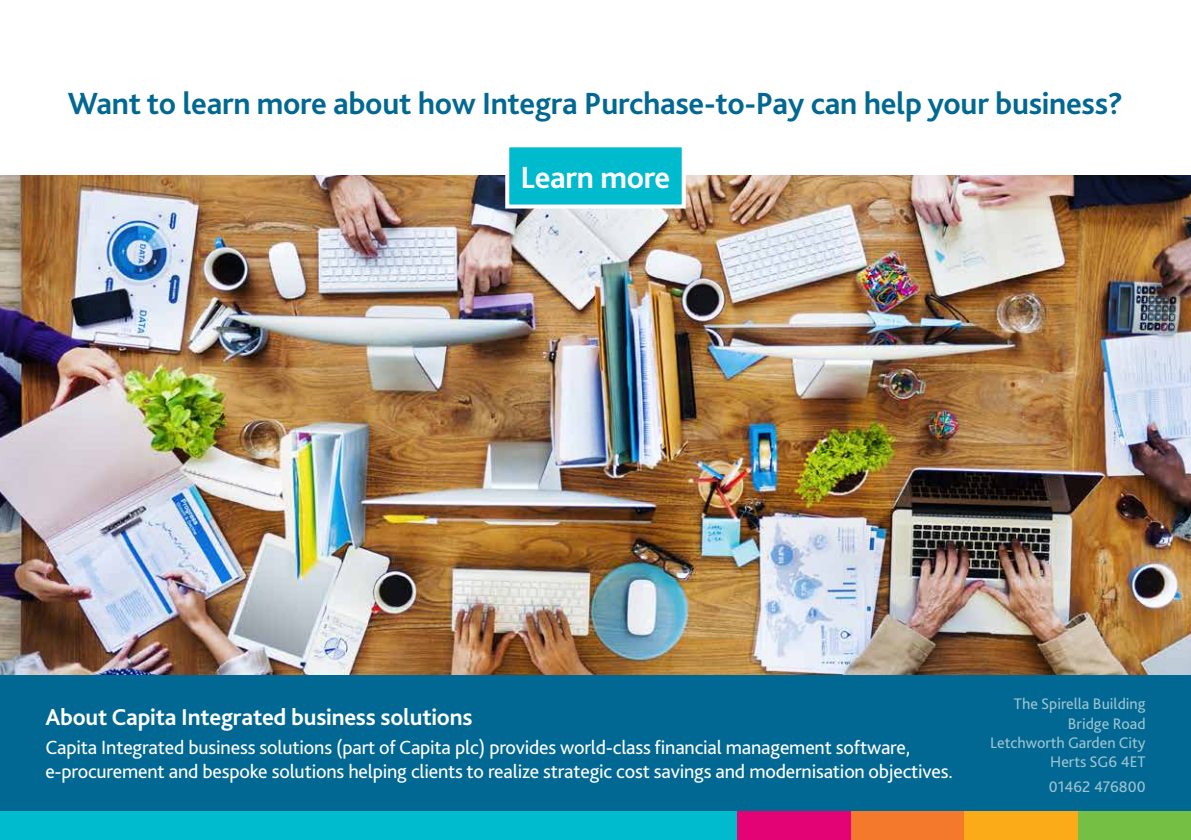
<style>
.page{position:relative;width:1191px;height:840px;background:#fff}
.page>*{position:absolute;margin:0;border:0;box-sizing:border-box;transform-origin:0 0}
.t1{font:700 32px "Bliss 2";letter-spacing:-.01em;color:#006892}
.t2{font:700 32px "Bliss 2";letter-spacing:-.01em;color:#fff}
.t3{font:700 24px "Bliss 2";letter-spacing:-.01em;color:#fff}
.t4{font:20px/24px "Bliss 2";letter-spacing:-.01em;color:#fff}
.t5{font:16px/19.2px "Bliss 2";color:#9fc4d1;text-align:right}
</style>
<div class="page">
<img style="left:0;top:176px;width:1191px;height:499px">
<div style="left:0;top:675px;width:1191px;height:164px;background:#006892"></div>
<div style="left:0;top:811px;width:737px;height:28px;background:#00bbce"></div>
<div style="left:1077px;top:811px;width:114px;height:28px;background:#75c044"></div>
<div style="left:964px;top:811px;width:113px;height:28px;background:#fbab18"></div>
<div style="left:850px;top:811px;width:114px;height:28px;background:#f4792d"></div>
<div style="left:737px;top:811px;width:113px;height:28px;background:#e40375"></div>
<svg style="left:503px;top:147px;width:184px;height:63px"></svg>
<h1 class="t1" style="left:68px;top:83px;width:1057px">Want to learn more about how Integra Purchase-to-Pay can help your business?</h1>
<h1 class="t2" style="left:520px;top:157px;width:151px">Learn more</h1>
<p class="t3" style="left:45px;top:701px;width:428px">About Capita Integrated business solutions</p>
<p class="t4" style="left:45px;top:734px;width:909px">Capita Integrated business solutions (part of Capita plc) provides world-class financial management software, e-procurement and bespoke solutions helping clients to realize strategic cost savings and modernisation objectives.</p>
<p class="t5" style="left:990px;top:693px;width:157px">The Spirella Building<br>Bridge Road<br>Letchworth Garden City<br>Herts SG6 4ET</p>
<p class="t5" style="left:1048px;top:776px;width:98px">01462 476800</p>
</div>
